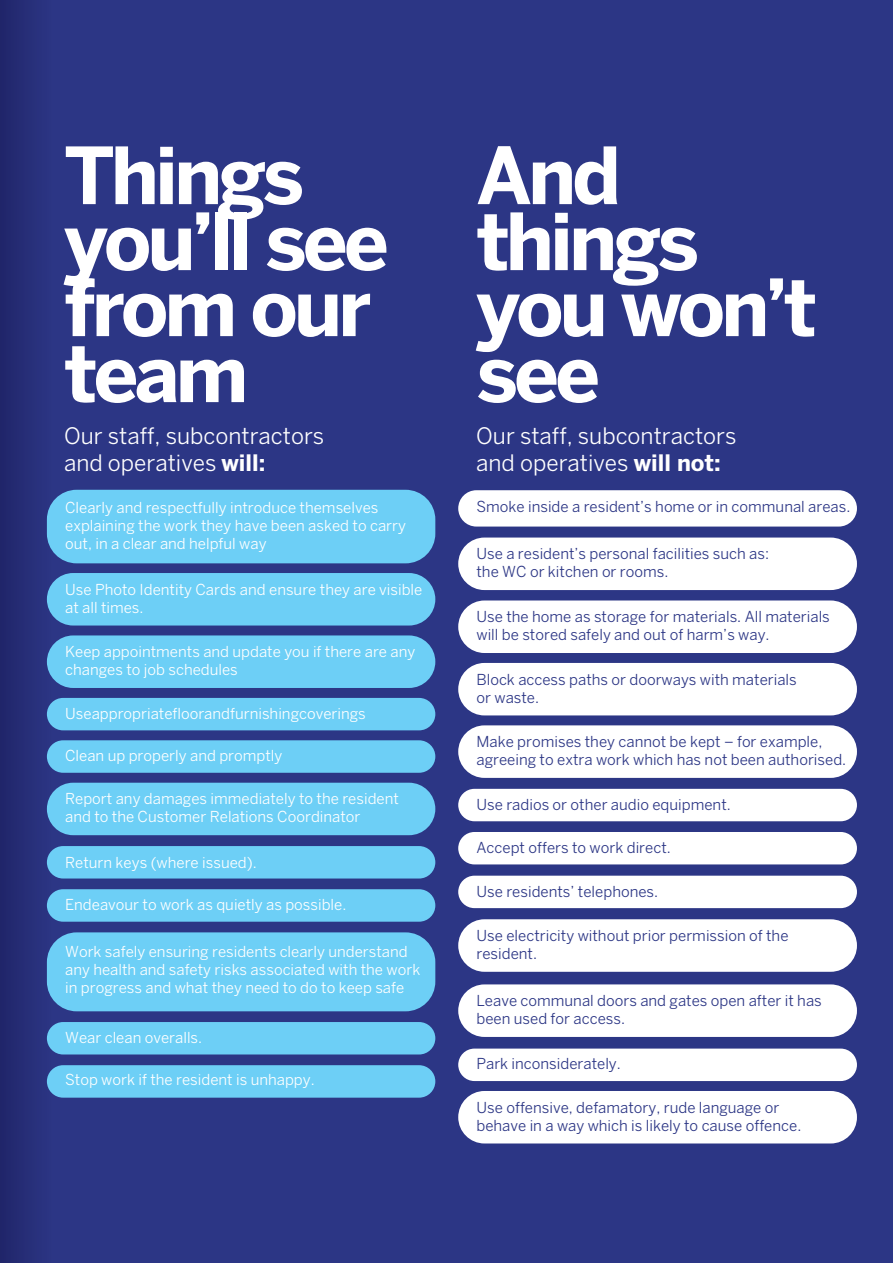
<style>
.page{position:relative;width:893px;height:1263px;background:#2c3685}
.page>*{position:absolute;margin:0;border:0;box-sizing:border-box;transform-origin:0 0}
.t1{font:700 78px/66px "Benton Sans";letter-spacing:-.05em;color:#fff}
.t2{font:22.5px/27px "Benton Sans";color:#fff}
.t3{font:15px/18px "Benton Sans";color:#2c3685}
.t4{font:15px/18px "Benton Sans";color:#fff}
.s1{font-weight:700}
</style>
<div class="page">
<div style="left:0;top:0;width:52px;height:1263px;background:linear-gradient(to right,#20256a,#2c3684)"></div>
<div style="left:47px;top:846px;width:388px;height:32px;background:#6dcff6;border-radius:16px"></div>
<div style="left:47px;top:889px;width:388px;height:33px;background:#6dcff6;border-radius:16px"></div>
<div style="left:47px;top:1022px;width:388px;height:32px;background:#6dcff6;border-radius:16px"></div>
<div style="left:47px;top:1065px;width:388px;height:33px;background:#6dcff6;border-radius:16px"></div>
<div style="left:47px;top:783px;width:388px;height:52px;background:#6dcff6;border-radius:26px"></div>
<div style="left:47px;top:698px;width:388px;height:32px;background:#6dcff6;border-radius:16px"></div>
<div style="left:47px;top:635px;width:388px;height:53px;background:#6dcff6;border-radius:26px"></div>
<div style="left:47px;top:573px;width:388px;height:52px;background:#6dcff6;border-radius:26px"></div>
<div style="left:47px;top:490px;width:388px;height:73px;background:#6dcff6;border-radius:30px"></div>
<div style="left:47px;top:932px;width:388px;height:79px;background:#6dcff6;border-radius:30px"></div>
<div style="left:47px;top:740px;width:388px;height:33px;background:#6dcff6;border-radius:16px"></div>
<div style="left:458px;top:537px;width:399px;height:53px;background:#fff;border-radius:26px"></div>
<div style="left:458px;top:490px;width:399px;height:36px;background:#fff;border-radius:18px"></div>
<div style="left:458px;top:600px;width:399px;height:53px;background:#fff;border-radius:26px"></div>
<div style="left:458px;top:663px;width:399px;height:52px;background:#fff;border-radius:26px"></div>
<div style="left:458px;top:725px;width:399px;height:53px;background:#fff;border-radius:26px"></div>
<div style="left:458px;top:789px;width:399px;height:32px;background:#fff;border-radius:16px"></div>
<div style="left:458px;top:832px;width:399px;height:32px;background:#fff;border-radius:16px"></div>
<div style="left:458px;top:876px;width:399px;height:32px;background:#fff;border-radius:16px"></div>
<div style="left:458px;top:919px;width:399px;height:53px;background:#fff;border-radius:26px"></div>
<div style="left:458px;top:984px;width:399px;height:53px;background:#fff;border-radius:26px"></div>
<div style="left:458px;top:1091px;width:399px;height:52px;background:#fff;border-radius:26px"></div>
<div style="left:458px;top:1048px;width:399px;height:33px;background:#fff;border-radius:16px"></div>
<h1 class="t1" style="left:64px;top:142px;width:326px">Things you’ll see from our team</h1>
<h1 class="t1" style="left:476px;top:142px;width:342px">And things you won’t see</h1>
<h2 class="t2" style="left:64px;top:422px;width:262px">Our staff, subcontractors and operatives <span class="s1">will:</span></h2>
<p class="t4" style="left:65px;top:498px;width:342px">Clearly and respectfully introduce themselves explaining the work they have been asked to carry out, in a clear and helpful way</p>
<p class="t4" style="left:65px;top:580px;width:359px">Use Photo Identity Cards and ensure they are visible at all times.</p>
<p class="t4" style="left:65px;top:643px;width:352px">Keep appointments and update you if there are any changes to job schedules</p>
<p class="t4" style="left:65px;top:705px;width:302px">Useappropriatefloorandfurnishingcoverings</p>
<p class="t4" style="left:65px;top:746px;width:219px">Clean up properly and promptly</p>
<p class="t4" style="left:65px;top:790px;width:335px">Report any damages immediately to the resident and to the Customer Relations Coordinator</p>
<p class="t4" style="left:65px;top:853px;width:193px">Return keys (where issued).</p>
<p class="t4" style="left:65px;top:895px;width:283px">Endeavour to work as quietly as possible.</p>
<p class="t4" style="left:65px;top:942px;width:357px">Work safely ensuring residents clearly understand any health and safety risks associated with the work in progress and what they need to do to keep safe</p>
<p class="t4" style="left:65px;top:1029px;width:139px">Wear clean overalls.</p>
<p class="t4" style="left:65px;top:1071px;width:251px">Stop work if the resident is unhappy.</p>
<h2 class="t2" style="left:476px;top:422px;width:262px">Our staff, subcontractors and operatives <span class="s1">will not:</span></h2>
<p class="t3" style="left:476px;top:497px;width:375px">Smoke inside a resident’s home or in communal areas.</p>
<p class="t3" style="left:476px;top:545px;width:294px">Use a resident’s personal facilities such as: the WC or kitchen or rooms.</p>
<p class="t3" style="left:476px;top:607px;width:355px">Use the home as storage for materials. All materials will be stored safely and out of harm’s way.</p>
<p class="t3" style="left:476px;top:670px;width:322px">Block access paths or doorways with materials or waste.</p>
<p class="t3" style="left:476px;top:732px;width:371px">Make promises they cannot be kept – for example, agreeing to extra work which has not been authorised.</p>
<p class="t3" style="left:476px;top:796px;width:256px">Use radios or other audio equipment.</p>
<p class="t3" style="left:476px;top:838px;width:196px">Accept offers to work direct.</p>
<p class="t3" style="left:476px;top:883px;width:183px">Use residents’ telephones.</p>
<p class="t3" style="left:476px;top:926px;width:314px">Use electricity without prior permission of the resident.</p>
<p class="t3" style="left:476px;top:991px;width:347px">Leave communal doors and gates open after it has been used for access.</p>
<p class="t3" style="left:476px;top:1055px;width:146px">Park inconsiderately.</p>
<p class="t3" style="left:476px;top:1098px;width:326px">Use offensive, defamatory, rude language or behave in a way which is likely to cause offence.</p>
</div>
